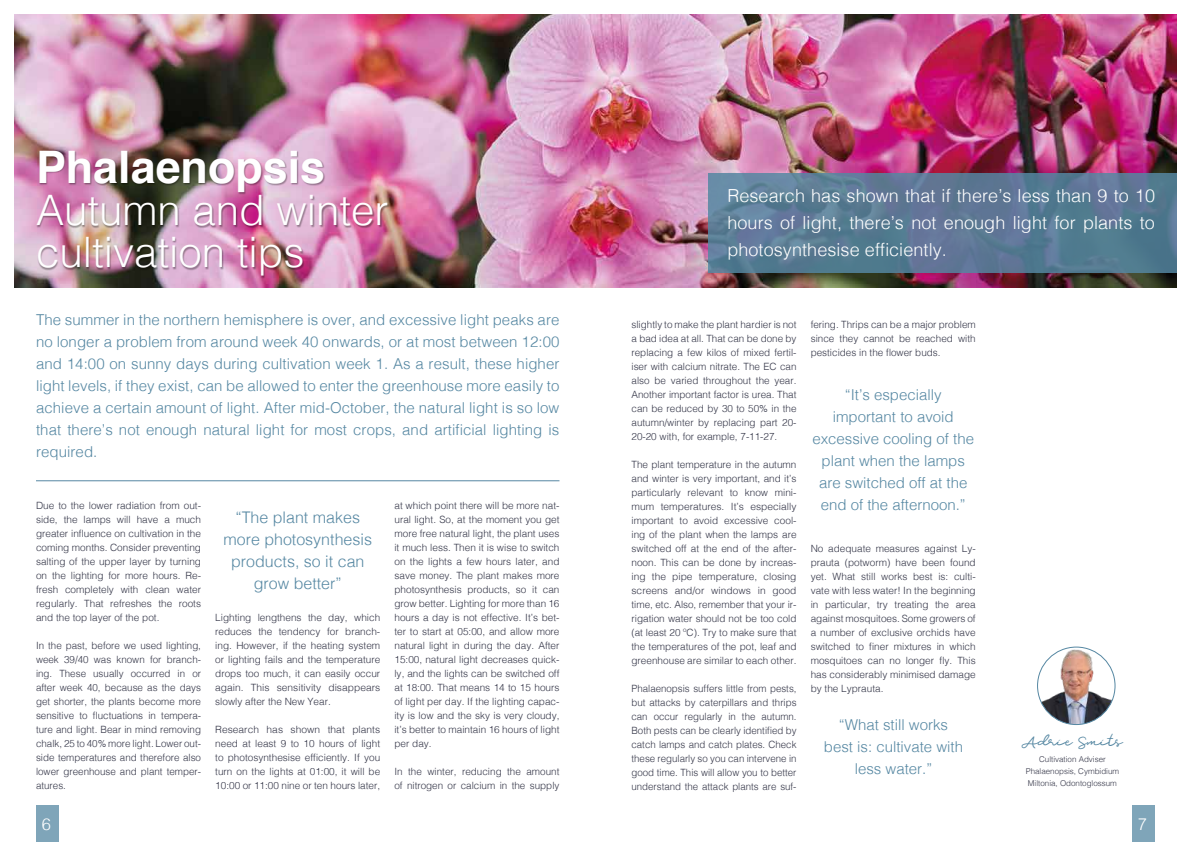
<style>
.page{position:relative;width:1191px;height:842px;background:#fff}
.page>*{position:absolute;margin:0;border:0;box-sizing:border-box;transform-origin:0 0}
.t1{font:700 44.8px "Helvetica";color:#fff}
.t2{font:300 42px/42px "Helvetica";color:#fff}
.t3{font:300 18px/27px "Helvetica";letter-spacing:.005em;color:#fff;text-align:justify}
.t4{font:300 16.5px "Helvetica";color:#fff}
.t5{font:300 16px/22px "Helvetica";color:#5587a2;text-align:center}
.t6{font:300 15px/22px "Helvetica";color:#5587a2;text-align:center}
.t7{font:13px "Dear Jane";color:#5587a2}
.t8{font:300 10px/14px "Helvetica";color:#333547;text-align:justify}
.t9{font:300 8px/12px "Helvetica";color:#333547;text-align:center}
</style>
<div class="page">
<img style="left:14px;top:14px;width:1162px;height:274px">
<div style="left:36px;top:806px;width:23px;height:36px;background:#7fa5b9"></div>
<div style="left:1132px;top:806px;width:23px;height:36px;background:#7fa5b9"></div>
<div style="left:36px;top:151px;width:354px;height:127px;background:#000;opacity:.35"></div>
<hr style="left:36px;top:480px;width:523px;height:1px;background:#5587a2">
<svg style="left:708px;top:174px;width:468px;height:99px;background:#5a7a94"></svg>
<img style="left:1037px;top:648px;width:78px;height:76px">
<div style="left:1037px;top:647px;width:78px;height:78px;border:1px solid #5587a2;border-radius:50%"></div>
<h1 class="t1" style="left:36px;top:131px;width:291px">Phalaenopsis</h1>
<h2 class="t2" style="left:36px;top:187px;width:354px">Autumn and winter cultivation tips</h2>
<p class="t6" style="left:36px;top:307px;width:525px;text-align:justify">The summer in the northern hemisphere is over, and excessive light peaks are no longer a problem from around week 40 onwards, or at most between 12:00 and 14:00 on sunny days during cultivation week 1. As a result, these higher light levels, if they exist, can be allowed to enter the greenhouse more easily to achieve a certain amount of light. After mid-October, the natural light is so low that there’s not enough natural light for most crops, and artificial lighting is required.</p>
<p class="t8" style="left:36px;top:498px;width:166px">Due to the lower radiation from out&shy;side, the lamps will have a much greater influence on cultivation in the coming months. Consider preventing salting of the upper layer by turning on the lighting for more hours. Re&shy;fresh completely with clean water regularly. That refreshes the roots and the top layer of the pot.</p>
<p class="t8" style="left:36px;top:638px;width:166px">In the past, before we used lighting, week 39/40 was known for branch&shy;ing. These usually occurred in or after week 40, because as the days get shorter, the plants become more sensitive to fluctuations in tempera&shy;ture and light. Bear in mind removing chalk, 25 to 40% more light. Lower out&shy;side temperatures and therefore also lower greenhouse and plant temper&shy;atures.</p>
<h3 class="t5" style="left:223px;top:505px;width:150px">“The plant makes more photosynthesis products, so it can grow better”</h3>
<p class="t8" style="left:215px;top:610px;width:166px">Lighting lengthens the day, which reduces the tendency for branch&shy;ing. However, if the heating system or lighting fails and the temperature drops too much, it can easily occur again. This sensitivity disappears slowly after the New Year.</p>
<p class="t8" style="left:215px;top:722px;width:166px">Research has shown that plants need at least 9 to 10 hours of light to photosynthesise efficiently. If you turn on the lights at 01:00, it will be 10:00 or 11:00 nine or ten hours later,</p>
<p class="t8" style="left:394px;top:498px;width:166px">at which point there will be more nat&shy;ural light. So, at the moment you get more free natural light, the plant uses it much less. Then it is wise to switch on the lights a few hours later, and save money. The plant makes more photosynthesis products, so it can grow better. Lighting for more than 16 hours a day is not effective. It’s bet&shy;ter to start at 05:00, and allow more natural light in during the day. After 15:00, natural light decreases quick&shy;ly, and the lights can be switched off at 18:00. That means 14 to 15 hours of light per day. If the lighting capac&shy;ity is low and the sky is very cloudy, it’s better to maintain 16 hours of light per day.</p>
<p class="t8" style="left:394px;top:764px;width:166px">In the winter, reducing the amount of nitrogen or calcium in the supply</p>
<h3 class="t3" style="left:727px;top:181px;width:429px">Research has shown that if there’s less than 9 to 10 hours of light, there’s not enough light for plants to photosynthesise efficiently.</h3>
<p class="t8" style="left:631px;top:316px;width:167px">slightly to make the plant hardier is not a bad idea at all. That can be done by replacing a few kilos of mixed fertil&shy;iser with calcium nitrate. The EC can also be varied throughout the year.<br>Another important factor is urea. That can be reduced by 30 to 50% in the autumn/winter by replacing part 20- 20-20 with, for example, 7-11-27.</p>
<p class="t8" style="left:631px;top:456px;width:166px">The plant temperature in the autumn and winter is very important, and it’s particularly relevant to know mini&shy;mum temperatures. It’s especially important to avoid excessive cool&shy;ing of the plant when the lamps are switched off at the end of the after&shy;noon. This can be done by increas&shy;ing the pipe temperature, closing screens and/or windows in good time, etc. Also, remember that your ir&shy;rigation water should not be too cold (at least 20 ºC). Try to make sure that the temperatures of the pot, leaf and greenhouse are similar to each other.</p>
<p class="t8" style="left:631px;top:680px;width:166px">Phalaenopsis suffers little from pests, but attacks by caterpillars and thrips can occur regularly in the autumn.<br>Both pests can be clearly identified by catch lamps and catch plates. Check these regularly so you can intervene in good time. This will allow you to better understand the attack plants are suf-</p>
<p class="t8" style="left:810px;top:316px;width:166px">fering. Thrips can be a major problem since they cannot be reached with pesticides in the flower buds.</p>
<h3 class="t6" style="left:812px;top:383px;width:163px">“It’s especially important to avoid excessive cooling of the plant when the lamps are switched off at the end of the afternoon.”</h3>
<p class="t8" style="left:810px;top:540px;width:166px">No adequate measures against Ly&shy;prauta (potworm) have been found yet. What still works best is: culti&shy;vate with less water! In the beginning in particular, try treating the area against mosquitoes. Some growers of a number of exclusive orchids have switched to finer mixtures in which mosquitoes can no longer fly. This has considerably minimised damage by the Lyprauta.</p>
<h3 class="t6" style="left:824px;top:712px;width:141px">“What still works best is: cultivate with less water.”</h3>
<h3 class="t7" style="left:1022px;top:735px;width:102px">Adrie Smits</h3>
<p class="t9" style="left:1025px;top:752px;width:95px">Cultivation Adviser<br>Phalaenopsis, Cymbidium<br>Miltonia, Odontoglossum</p>
<h3 class="t4" style="left:42px;top:810px;width:11px">6</h3>
<h3 class="t4" style="left:1137px;top:810px;width:11px">7</h3>
</div>
